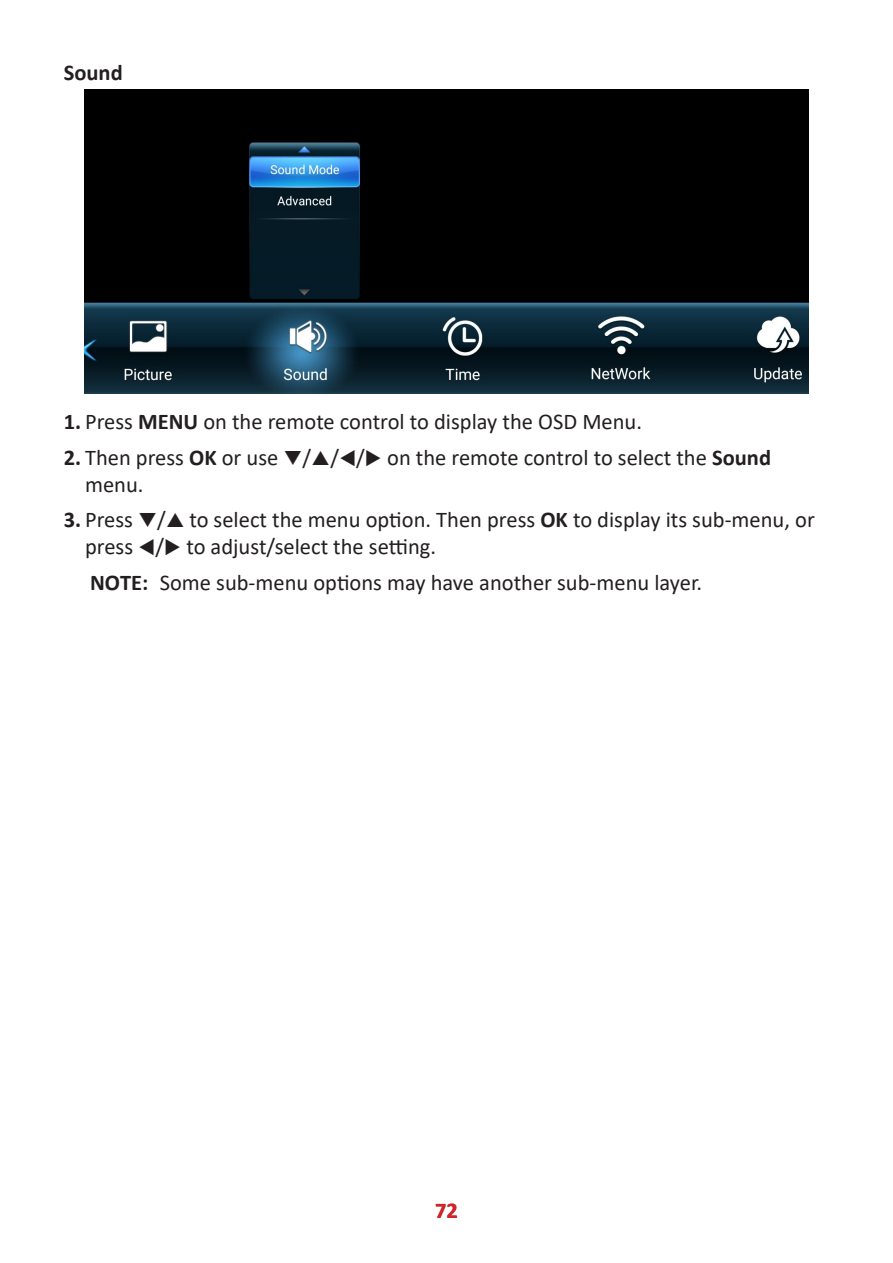
<style>
.page{position:relative;width:893px;height:1263px;background:#fff}
.page>*{position:absolute;margin:0;border:0;box-sizing:border-box;transform-origin:0 0}
.Note{font:22.5px/27px "Calibri";color:#231f20}
.Heading_4{font:700 22.5px "Calibri";color:#231f20}
.t1{font:700 22.5px "Calibri";color:#d1232a}
.s1{font-weight:700}
</style>
<div class="page">
<img style="left:84px;top:89px;width:725px;height:305px">
<p class="Heading_4" style="left:64px;top:57px;width:60px">Sound</p>
<p class="Note" style="left:64px;top:408px;width:580px"><span class="s1">1.</span> Press <span class="s1">MENU</span> on the remote control to display the OSD Menu.</p>
<p class="Note" style="left:85px;top:443px;width:687px;text-indent:-21px"><span class="s1">2.</span> Then press <span class="s1">OK</span> or use ❑/ /▼/◆ on the remote control to select the <span class="s1">Sound </span>menu.</p>
<p class="Note" style="left:85px;top:506px;width:731px;text-indent:-21px"><span class="s1">3.</span> Press ❑/ to select the menu option. Then press <span class="s1">OK</span> to display its sub-menu, or press ▼/◆ to adjust/select the setting.</p>
<p class="Note" style="left:90px;top:568px;width:614px"><span class="s1">NOTE:</span> Some sub-menu options may have another sub-menu layer.</p>
<p class="t1" style="left:435px;top:1194px;width:24px">72</p>
</div>
